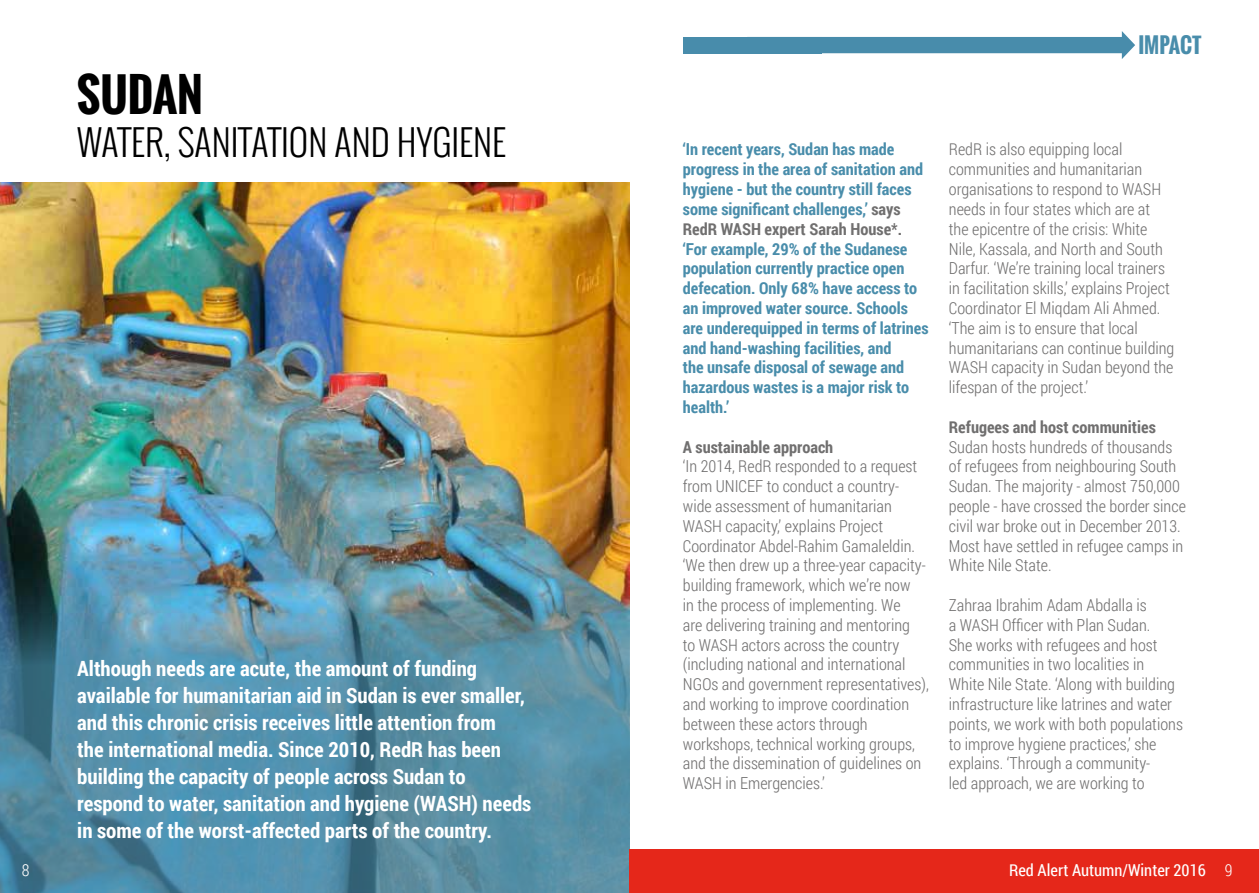
<style>
.page{position:relative;width:1259px;height:893px;background:#fff}
.page>*{position:absolute;margin:0;border:0;box-sizing:border-box;transform-origin:0 0}
.t1{font:700 45px "Oswald";color:#000}
.t2{font:300 36px "Oswald";color:#000}
.t3{font:700 21px/27px "Roboto Condensed";color:#fff}
.t4{font:700 21px "Oswald";color:#498dab}
.t5{font:300 16.5px/19.8px "Roboto Condensed";color:#706f6f}
.t6{font:700 16.5px/19.8px "Roboto Condensed";color:#498dab}
.t7{font:16.5px "Roboto Condensed";color:#fff}
.t8{font:700 16.5px "Roboto Condensed";color:#706f6f}
.t9{font:300 16.5px "Roboto Condensed";color:#fff}
.s1{color:#706f6f}
</style>
<div class="page">
<img style="left:0;top:183px;width:629px;height:355px">
<img style="left:0;top:538px;width:629px;height:355px">
<div style="left:629px;top:849px;width:630px;height:44px;background:#e5271a"></div>
<svg style="left:747px;top:31px;width:388px;height:28px"></svg>
<div style="left:683px;top:37px;width:139px;height:16px;background:#488cab"></div>
<h1 class="t1" style="left:77px;top:60px;width:127px">SUDAN</h1>
<h2 class="t2" style="left:77px;top:115px;width:430px">WATER, SANITATION AND HYGIENE</h2>
<p class="t3" style="left:77px;top:654px;width:455px">Although needs are acute, the amount of funding available for humanitarian aid in Sudan is ever smaller, and this chronic crisis receives little attention from<br>the international media. Since 2010, RedR has been building the capacity of people across Sudan to respond to water, sanitation and hygiene (WASH) needs in some of the worst-affected parts of the country.</p>
<p class="t4" style="left:1138px;top:29px;width:65px">IMPACT</p>
<p class="t6" style="left:683px;top:139px;width:242px">‘In recent years, Sudan has made progress in the area of sanitation and hygiene - but the country still faces some significant challenges,’ <span class="s1">says RedR WASH expert Sarah House*.</span></p>
<p class="t6" style="left:683px;top:238px;width:247px">‘For example, 29% of the Sudanese population currently practice open defecation. Only 68% have access to an improved water source. Schools are underequipped in terms of latrines and hand-washing facilities, and<br>the unsafe disposal of sewage and hazardous wastes is a major risk to health.’</p>
<p class="t8" style="left:683px;top:435px;width:152px">A sustainable approach</p>
<p class="t5" style="left:683px;top:456px;width:247px">‘In 2014, RedR responded to a request from UNICEF to conduct a country&shy;wide assessment of humanitarian WASH capacity,’ explains Project Coordinator Abdel-Rahim Gamaleldin. ‘We then drew up a three-year capacity&shy;building framework, which we’re now<br>in the process of implementing. We<br>are delivering training and mentoring<br>to WASH actors across the country (including national and international NGOs and government representatives), and working to improve coordination between these actors through workshops, technical working groups, and the dissemination of guidelines on WASH in Emergencies.’</p>
<p class="t5" style="left:949px;top:139px;width:227px">RedR is also equipping local communities and humanitarian organisations to respond to WASH needs in four states which are at<br>the epicentre of the crisis: White Nile, Kassala, and North and South Darfur. ‘We’re training local trainers in facilitation skills,’ explains Project Coordinator El Miqdam Ali Ahmed. ‘The aim is to ensure that local humanitarians can continue building WASH capacity in Sudan beyond the lifespan of the project.’</p>
<p class="t8" style="left:949px;top:415px;width:208px">Refugees and host communities</p>
<p class="t5" style="left:949px;top:436px;width:238px">Sudan hosts hundreds of thousands of refugees from neighbouring South Sudan. The majority - almost 750,000 people - have crossed the border since civil war broke out in December 2013.<br>Most have settled in refugee camps in White Nile State.</p>
<p class="t5" style="left:949px;top:595px;width:236px">Zahraa Ibrahim Adam Abdalla is<br>a WASH Officer with Plan Sudan.<br>She works with refugees and host communities in two localities in White Nile State. ‘Along with building infrastructure like latrines and water points, we work with both populations to improve hygiene practices,’ she explains. ‘Through a community-<br>led approach, we are working to</p>
<p class="t7" style="left:968px;top:859px;width:191px">RedR Red Alert Spring/Summ</p>
<p class="t7" style="left:1009px;top:859px;width:198px">Red Alert Autumn/Winter 2016</p>
<p class="t9" style="left:22px;top:859px;width:9px">8</p>
<p class="t9" style="left:1225px;top:859px;width:9px">9</p>
</div>
